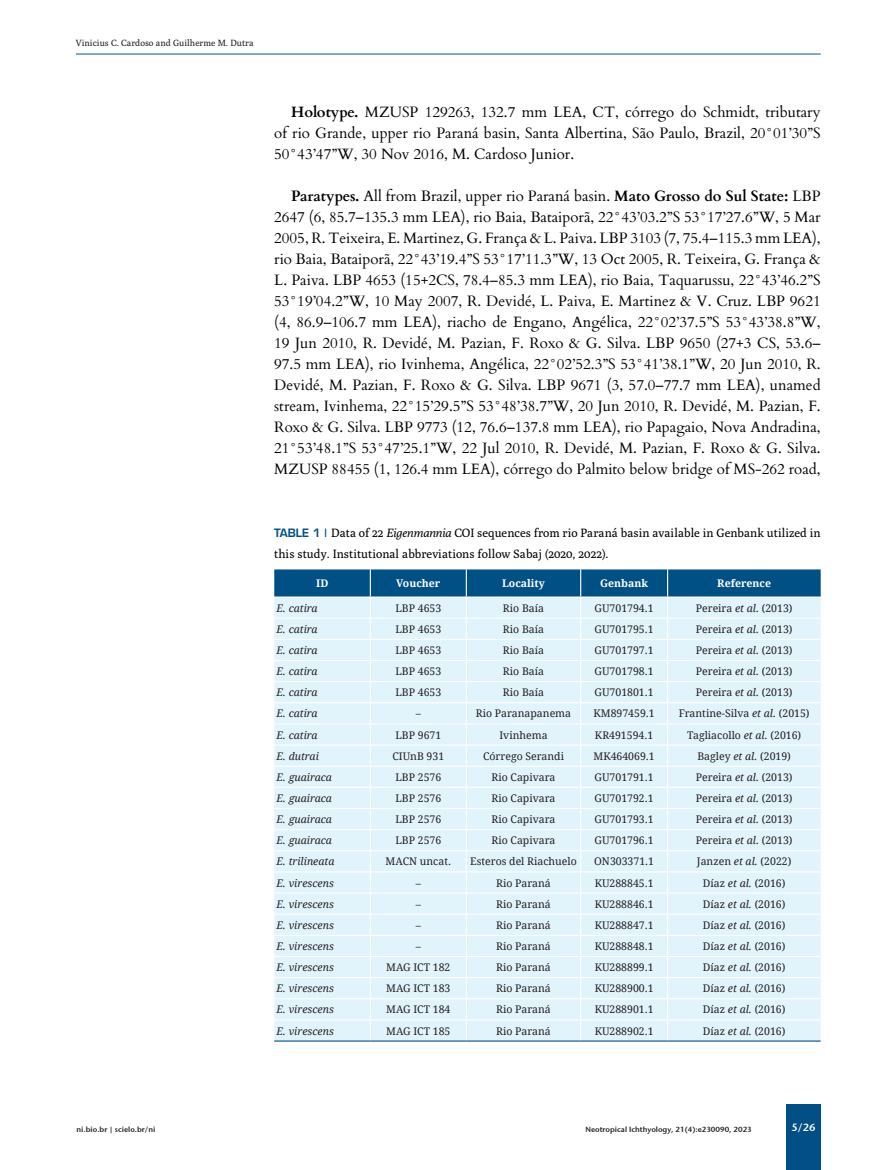
<style>
.page{position:relative;width:893px;height:1170px;background:#fff}
.page>*{position:absolute;margin:0;border:0;box-sizing:border-box;transform-origin:0 0}
.t1{font:15px/21px "Cardo";color:#000;text-align:justify}
.t2{font:12px/21px "Poly";color:#000}
.t3{font:10.5px "Droid Serif";color:#231f20}
.t4{font:italic 10.5px "Droid Serif";color:#231f20}
.t5{font:700 10.5px "Droid Serif";color:#fff}
.t6{font:10.5px "Stone Sans Sem ITCTT Semi";color:#fff}
.t7{font:9px "Poly";color:#231f20}
.t8{font:7.5px "Stone Sans Sem ITCTT Semi";color:#231f20}
.s1{font-weight:700}
.s2{font-family:"Eugenio Medium Normal";color:#015085}
.s3{font-style:italic}
</style>
<div class="page">
<hr style="left:76px;top:54px;width:745px;height:1px;background:#01558c">
<div style="left:786px;top:1104px;width:35px;height:65px;background:#014f84"></div>
<svg style="left:274px;top:569px;width:547px;height:471px;background:#d5ebf5"></svg>
<hr style="left:274px;top:1040px;width:96px;height:1px;background:#015085">
<hr style="left:370px;top:1040px;width:96px;height:1px;background:#015085">
<hr style="left:466px;top:1040px;width:115px;height:1px;background:#015085">
<hr style="left:581px;top:1040px;width:87px;height:1px;background:#015085">
<hr style="left:668px;top:1040px;width:153px;height:1px;background:#015085">
<p class="t7" style="left:76px;top:38px;width:179px">Vinicius C. Cardoso and Guilherme M. Dutra</p>
<p class="t1" style="left:274px;top:101px;width:548px;text-indent:17px"><span class="s1">Holotype.</span> MZUSP 129263, 132.7 mm LEA, CT, córrego do Schmidt, tributary of rio Grande, upper rio Paraná basin, Santa Albertina, São Paulo, Brazil, 20°01’30”S 50°43’47”W, 30 Nov 2016, M. Cardoso Junior.</p>
<p class="t1" style="left:274px;top:185px;width:548px;text-indent:17px"><span class="s1">Paratypes.</span> All from Brazil, upper rio Paraná basin. <span class="s1">Mato Grosso do Sul State:</span> LBP 2647 (6, 85.7–135.3 mm LEA), rio Baia, Bataiporã, 22°43’03.2”S 53°17’27.6”W, 5 Mar 2005, R. Teixeira, E. Martinez, G. França &amp; L. Paiva. LBP 3103 (7, 75.4–115.3 mm LEA), rio Baia, Bataiporã, 22°43’19.4”S 53°17’11.3”W, 13 Oct 2005, R. Teixeira, G. França &amp; L. Paiva. LBP 4653 (15+2CS, 78.4–85.3 mm LEA), rio Baia, Taquarussu, 22°43’46.2”S 53°19’04.2”W, 10 May 2007, R. Devidé, L. Paiva, E. Martinez &amp; V. Cruz. LBP 9621 (4, 86.9–106.7 mm LEA), riacho de Engano, Angélica, 22°02’37.5”S 53°43’38.8”W, 19 Jun 2010, R. Devidé, M. Pazian, F. Roxo &amp; G. Silva. LBP 9650 (27+3 CS, 53.6– 97.5 mm LEA), rio Ivinhema, Angélica, 22°02’52.3”S 53°41’38.1”W, 20 Jun 2010, R.<br>Devidé, M. Pazian, F. Roxo &amp; G. Silva. LBP 9671 (3, 57.0–77.7 mm LEA), unamed stream, Ivinhema, 22°15’29.5”S 53°48’38.7”W, 20 Jun 2010, R. Devidé, M. Pazian, F.<br>Roxo &amp; G. Silva. LBP 9773 (12, 76.6–137.8 mm LEA), rio Papagaio, Nova Andradina, 21°53’48.1”S 53°47’25.1”W, 22 Jul 2010, R. Devidé, M. Pazian, F. Roxo &amp; G. Silva.<br>MZUSP 88455 (1, 126.4 mm LEA), córrego do Palmito below bridge of MS-262 road,</p>
<p class="t2" style="left:274px;top:522px;width:548px"><span class="s2">TABLE 1 |</span> Data of 22 <span class="s3">Eigenmannia</span> COI sequences from rio Paraná basin available in Genbank utilized in this study. Institutional abbreviations follow Sabaj (2020, 2022).</p>
<p class="t5" style="left:316px;top:577px;width:14px">ID</p>
<p class="t5" style="left:396px;top:577px;width:46px">Voucher</p>
<p class="t5" style="left:502px;top:577px;width:44px">Locality</p>
<p class="t5" style="left:600px;top:577px;width:49px">Genbank</p>
<p class="t5" style="left:717px;top:577px;width:55px">Reference</p>
<p class="t4" style="left:276px;top:602px;width:43px">E. catira</p>
<p class="t3" style="left:395px;top:602px;width:47px">LBP 4653</p>
<p class="t3" style="left:503px;top:602px;width:43px">Rio Baía</p>
<p class="t3" style="left:595px;top:602px;width:61px">GU701794.1</p>
<p class="t3" style="left:696px;top:602px;width:98px">Pereira <span class="s3">et al.</span> (2013)</p>
<p class="t4" style="left:276px;top:623px;width:43px">E. catira</p>
<p class="t3" style="left:395px;top:623px;width:47px">LBP 4653</p>
<p class="t3" style="left:503px;top:623px;width:43px">Rio Baía</p>
<p class="t3" style="left:595px;top:623px;width:61px">GU701795.1</p>
<p class="t3" style="left:696px;top:623px;width:98px">Pereira <span class="s3">et al.</span> (2013)</p>
<p class="t4" style="left:276px;top:644px;width:43px">E. catira</p>
<p class="t3" style="left:395px;top:644px;width:47px">LBP 4653</p>
<p class="t3" style="left:503px;top:644px;width:43px">Rio Baía</p>
<p class="t3" style="left:595px;top:644px;width:61px">GU701797.1</p>
<p class="t3" style="left:696px;top:644px;width:98px">Pereira <span class="s3">et al.</span> (2013)</p>
<p class="t4" style="left:276px;top:665px;width:43px">E. catira</p>
<p class="t3" style="left:395px;top:665px;width:47px">LBP 4653</p>
<p class="t3" style="left:503px;top:665px;width:43px">Rio Baía</p>
<p class="t3" style="left:595px;top:665px;width:61px">GU701798.1</p>
<p class="t3" style="left:696px;top:665px;width:98px">Pereira <span class="s3">et al.</span> (2013)</p>
<p class="t4" style="left:276px;top:686px;width:43px">E. catira</p>
<p class="t3" style="left:395px;top:686px;width:47px">LBP 4653</p>
<p class="t3" style="left:503px;top:686px;width:43px">Rio Baía</p>
<p class="t3" style="left:595px;top:686px;width:61px">GU701801.1</p>
<p class="t3" style="left:696px;top:686px;width:98px">Pereira <span class="s3">et al.</span> (2013)</p>
<p class="t4" style="left:276px;top:707px;width:43px">E. catira</p>
<p class="t3" style="left:416px;top:707px;width:7px">–</p>
<p class="t3" style="left:476px;top:707px;width:97px">Rio Paranapanema</p>
<p class="t3" style="left:593px;top:707px;width:63px">KM897459.1</p>
<p class="t3" style="left:679px;top:707px;width:132px">Frantine-Silva <span class="s3">et al.</span> (2015)</p>
<p class="t4" style="left:276px;top:728px;width:43px">E. catira</p>
<p class="t3" style="left:395px;top:728px;width:47px">LBP 9671</p>
<p class="t3" style="left:499px;top:728px;width:50px">Ivinhema</p>
<p class="t3" style="left:595px;top:728px;width:60px">KR491594.1</p>
<p class="t3" style="left:687px;top:728px;width:116px">Tagliacollo <span class="s3">et al.</span> (2016)</p>
<p class="t4" style="left:276px;top:749px;width:44px">E. dutrai</p>
<p class="t3" style="left:392px;top:749px;width:53px">CIUnB 931</p>
<p class="t3" style="left:483px;top:749px;width:83px">Córrego Serandi</p>
<p class="t3" style="left:593px;top:749px;width:63px">MK464069.1</p>
<p class="t3" style="left:697px;top:749px;width:95px">Bagley <span class="s3">et al.</span> (2019)</p>
<p class="t4" style="left:276px;top:771px;width:57px">E. guairaca</p>
<p class="t3" style="left:395px;top:771px;width:47px">LBP 2576</p>
<p class="t3" style="left:492px;top:771px;width:65px">Rio Capivara</p>
<p class="t3" style="left:595px;top:771px;width:61px">GU701791.1</p>
<p class="t3" style="left:696px;top:771px;width:98px">Pereira <span class="s3">et al.</span> (2013)</p>
<p class="t4" style="left:276px;top:792px;width:57px">E. guairaca</p>
<p class="t3" style="left:395px;top:792px;width:47px">LBP 2576</p>
<p class="t3" style="left:492px;top:792px;width:65px">Rio Capivara</p>
<p class="t3" style="left:595px;top:792px;width:61px">GU701792.1</p>
<p class="t3" style="left:696px;top:792px;width:98px">Pereira <span class="s3">et al.</span> (2013)</p>
<p class="t4" style="left:276px;top:813px;width:57px">E. guairaca</p>
<p class="t3" style="left:395px;top:813px;width:47px">LBP 2576</p>
<p class="t3" style="left:492px;top:813px;width:65px">Rio Capivara</p>
<p class="t3" style="left:595px;top:813px;width:61px">GU701793.1</p>
<p class="t3" style="left:696px;top:813px;width:98px">Pereira <span class="s3">et al.</span> (2013)</p>
<p class="t4" style="left:276px;top:834px;width:57px">E. guairaca</p>
<p class="t3" style="left:395px;top:834px;width:47px">LBP 2576</p>
<p class="t3" style="left:492px;top:834px;width:65px">Rio Capivara</p>
<p class="t3" style="left:595px;top:834px;width:61px">GU701796.1</p>
<p class="t3" style="left:696px;top:834px;width:98px">Pereira <span class="s3">et al.</span> (2013)</p>
<p class="t4" style="left:276px;top:855px;width:60px">E. trilineata</p>
<p class="t3" style="left:386px;top:855px;width:67px">MACN uncat.</p>
<p class="t3" style="left:470px;top:855px;width:108px">Esteros del Riachuelo</p>
<p class="t3" style="left:594px;top:855px;width:61px">ON303371.1</p>
<p class="t3" style="left:697px;top:855px;width:96px">Janzen <span class="s3">et al.</span> (2022)</p>
<p class="t4" style="left:276px;top:876px;width:59px">E. virescens</p>
<p class="t3" style="left:416px;top:876px;width:7px">–</p>
<p class="t3" style="left:496px;top:876px;width:56px">Rio Paraná</p>
<p class="t3" style="left:595px;top:876px;width:60px">KU288845.1</p>
<p class="t3" style="left:703px;top:876px;width:84px">Díaz <span class="s3">et al.</span> (2016)</p>
<p class="t4" style="left:276px;top:897px;width:59px">E. virescens</p>
<p class="t3" style="left:416px;top:897px;width:7px">–</p>
<p class="t3" style="left:496px;top:897px;width:56px">Rio Paraná</p>
<p class="t3" style="left:595px;top:897px;width:60px">KU288846.1</p>
<p class="t3" style="left:703px;top:897px;width:84px">Díaz <span class="s3">et al.</span> (2016)</p>
<p class="t4" style="left:276px;top:918px;width:59px">E. virescens</p>
<p class="t3" style="left:416px;top:918px;width:7px">–</p>
<p class="t3" style="left:496px;top:918px;width:56px">Rio Paraná</p>
<p class="t3" style="left:595px;top:918px;width:60px">KU288847.1</p>
<p class="t3" style="left:703px;top:918px;width:84px">Díaz <span class="s3">et al.</span> (2016)</p>
<p class="t4" style="left:276px;top:940px;width:59px">E. virescens</p>
<p class="t3" style="left:416px;top:940px;width:7px">–</p>
<p class="t3" style="left:496px;top:940px;width:56px">Rio Paraná</p>
<p class="t3" style="left:595px;top:940px;width:60px">KU288848.1</p>
<p class="t3" style="left:703px;top:940px;width:84px">Díaz <span class="s3">et al.</span> (2016)</p>
<p class="t4" style="left:276px;top:961px;width:59px">E. virescens</p>
<p class="t3" style="left:386px;top:961px;width:66px">MAG ICT 182</p>
<p class="t3" style="left:496px;top:961px;width:56px">Rio Paraná</p>
<p class="t3" style="left:595px;top:961px;width:60px">KU288899.1</p>
<p class="t3" style="left:703px;top:961px;width:84px">Díaz <span class="s3">et al.</span> (2016)</p>
<p class="t4" style="left:276px;top:982px;width:59px">E. virescens</p>
<p class="t3" style="left:386px;top:982px;width:66px">MAG ICT 183</p>
<p class="t3" style="left:496px;top:982px;width:56px">Rio Paraná</p>
<p class="t3" style="left:595px;top:982px;width:60px">KU288900.1</p>
<p class="t3" style="left:703px;top:982px;width:84px">Díaz <span class="s3">et al.</span> (2016)</p>
<p class="t4" style="left:276px;top:1003px;width:59px">E. virescens</p>
<p class="t3" style="left:386px;top:1003px;width:66px">MAG ICT 184</p>
<p class="t3" style="left:496px;top:1003px;width:56px">Rio Paraná</p>
<p class="t3" style="left:595px;top:1003px;width:60px">KU288901.1</p>
<p class="t3" style="left:703px;top:1003px;width:84px">Díaz <span class="s3">et al.</span> (2016)</p>
<p class="t4" style="left:276px;top:1024px;width:59px">E. virescens</p>
<p class="t3" style="left:386px;top:1024px;width:66px">MAG ICT 185</p>
<p class="t3" style="left:496px;top:1024px;width:56px">Rio Paraná</p>
<p class="t3" style="left:595px;top:1024px;width:60px">KU288902.1</p>
<p class="t3" style="left:703px;top:1024px;width:84px">Díaz <span class="s3">et al.</span> (2016)</p>
<p class="t8" style="left:77px;top:1122px;width:80px">ni.bio.br | scielo.br/ni</p>
<p class="t8" style="left:585px;top:1122px;width:168px">Neotropical Ichthyology, 21(4):e230090, 2023</p>
<p class="t6" style="left:791px;top:1118px;width:25px">5/26</p>
</div>
